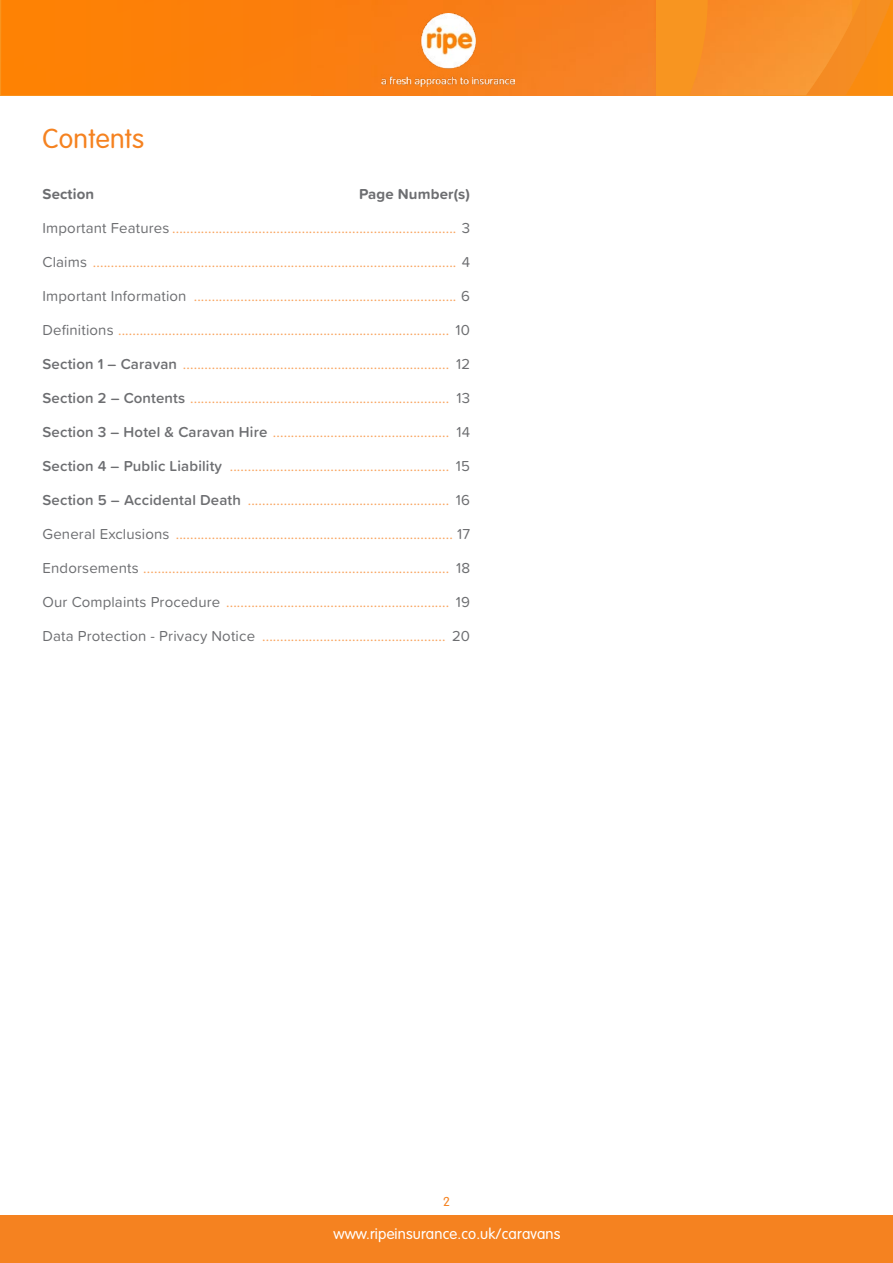
<style>
.page{position:relative;width:893px;height:1263px;background:#fff}
.page>*{position:absolute;margin:0;border:0;box-sizing:border-box;transform-origin:0 0}
.CVN_Main_Heading{font:300 27px "VAG Rounded Std";letter-spacing:.01em;color:#f58220}
.CVN_Contents{font:15px "Proxima Soft";letter-spacing:.01em;color:#f9a45e}
.t1{font:300 15px "VAG Rounded Std";letter-spacing:.01em;color:#fff}
.CVN_Contents-2{font:700 15px "Proxima Soft";letter-spacing:.01em;color:#6d6e71}
.t2{font:300 12.75px "VAG Rounded Std";color:#f58220}
.s1{color:#6d6e71}
.s2{font-weight:600;color:#6d6e71}
</style>
<div class="page">
<div style="left:0;top:1215px;width:893px;height:48px;background:#f58220"></div>
<svg style="left:0;top:0;width:893px;height:95px;background:#f98417"></svg>
<img style="left:382px;top:14px;width:133px;height:72px">
<p class="CVN_Main_Heading" style="left:43px;top:123px;width:103px">Contents</p>
<p class="CVN_Contents-2" style="left:43px;top:182px;width:53px">Section</p>
<p class="CVN_Contents-2" style="left:359px;top:182px;width:113px">Page Number(s)</p>
<p class="CVN_Contents" style="left:43px;top:216px;width:429px"><span class="s1">Important Features</span> ............................................................................... <span class="s1">3</span></p>
<p class="CVN_Contents" style="left:43px;top:250px;width:429px"><span class="s1">Claims</span> ..................................................................................................... <span class="s1">4</span></p>
<p class="CVN_Contents" style="left:43px;top:284px;width:429px"><span class="s1">Important Information</span> ......................................................................... <span class="s1">6</span></p>
<p class="CVN_Contents" style="left:43px;top:318px;width:429px"><span class="s1">Definitions</span> ............................................................................................ <span class="s1">10</span></p>
<p class="CVN_Contents" style="left:43px;top:352px;width:429px"><span class="s2">Section 1 – Caravan</span> .......................................................................... <span class="s1">12</span></p>
<p class="CVN_Contents" style="left:43px;top:386px;width:429px"><span class="s2">Section 2 – Contents</span> ........................................................................ <span class="s1">13</span></p>
<p class="CVN_Contents" style="left:43px;top:420px;width:429px"><span class="s2">Section 3 – Hotel &amp; Caravan Hire</span> ................................................. <span class="s1">14</span></p>
<p class="CVN_Contents" style="left:43px;top:454px;width:429px"><span class="s2">Section 4 – Public Liability</span> ............................................................. <span class="s1">15</span></p>
<p class="CVN_Contents" style="left:43px;top:488px;width:429px"><span class="s2">Section 5 – Accidental Death</span> ........................................................ <span class="s1">16</span></p>
<p class="CVN_Contents" style="left:43px;top:522px;width:429px"><span class="s1">General Exclusions</span> ............................................................................. <span class="s1">17</span></p>
<p class="CVN_Contents" style="left:43px;top:556px;width:429px"><span class="s1">Endorsements</span> ..................................................................................... <span class="s1">18</span></p>
<p class="CVN_Contents" style="left:43px;top:590px;width:429px"><span class="s1">Our Complaints Procedure</span> .............................................................. <span class="s1">19</span></p>
<p class="CVN_Contents" style="left:43px;top:624px;width:429px"><span class="s1">Data Protection - Privacy Notice</span> ................................................... <span class="s1">20</span></p>
<p class="t2" style="left:443px;top:1194px;width:8px">2</p>
<p class="t1" style="left:333px;top:1225px;width:228px">www.ripeinsurance.co.uk/caravans</p>
</div>
